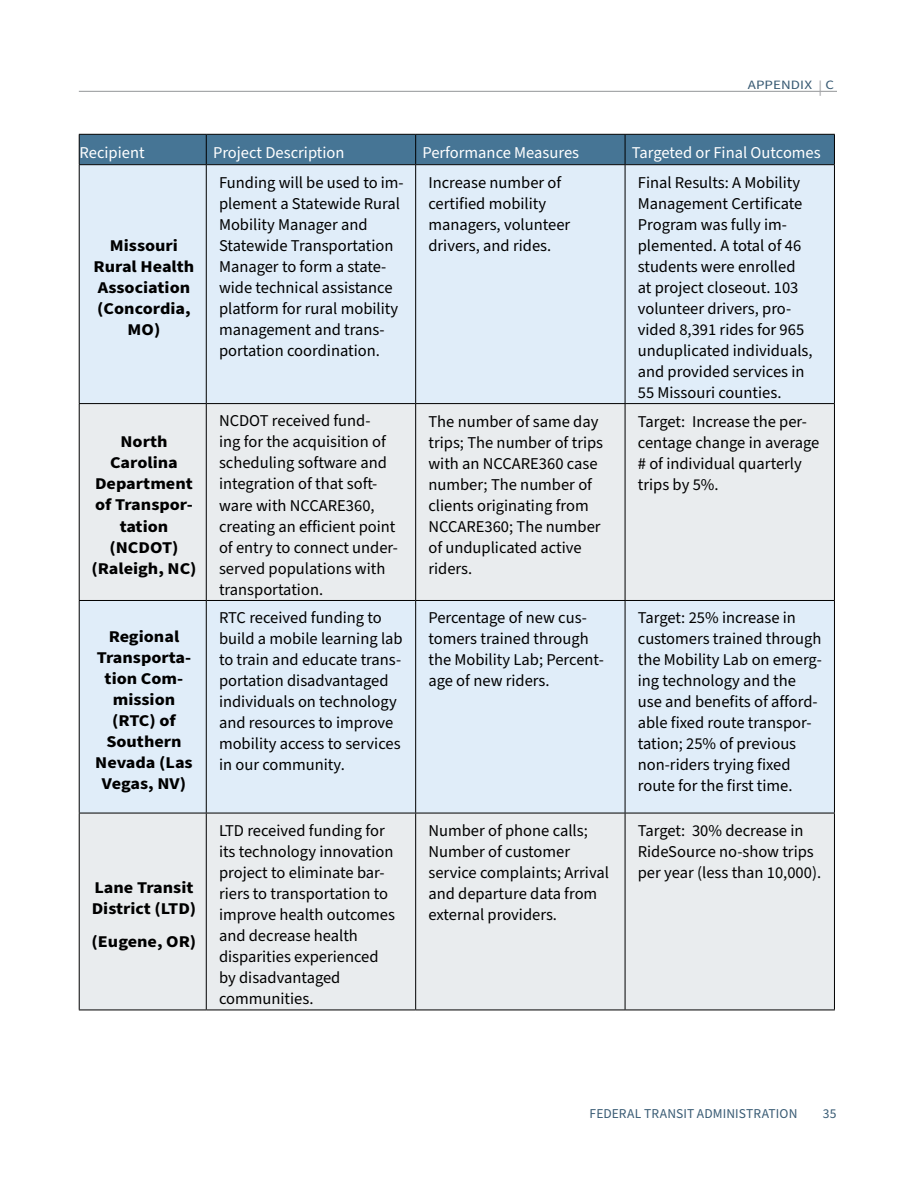
<style>
.page{position:relative;width:918px;height:1188px;background:#fff}
.page>*{position:absolute;margin:0;border:0;box-sizing:border-box;transform-origin:0 0}
.t1{font:16.5px/21px "Source Sans Pro";color:#000}
.t2{font:700 16.5px/21px "Source Sans Pro";color:#000;text-align:center;scale:1.1 1}
.t3{font:16.5px "Source Sans Pro";color:#fff}
.t4{font:13.5px "Source Sans Pro";letter-spacing:.005em;color:#395b74}
.t5{font:12.75px "Source Sans Pro";letter-spacing:.005em;color:#395b74;scale:1.18 1}
.s1{font-size:15.3px;color:#a7a9ac}
</style>
<div class="page">
<hr style="left:79px;top:91px;width:758px;height:1px;background:#939598">
<div style="left:80px;top:165px;width:754px;height:238px;background:#e0edf9"></div>
<svg style="left:80px;top:404px;width:754px;height:606px;background:#e5ebf1"></svg>
<div style="left:79px;top:134px;width:756px;height:30px;background:#467595"></div>
<hr style="left:79px;top:164px;width:127px;height:1px;background:#000">
<hr style="left:206px;top:164px;width:210px;height:1px;background:#000">
<hr style="left:416px;top:164px;width:209px;height:1px;background:#000">
<hr style="left:625px;top:164px;width:210px;height:1px;background:#000">
<hr style="left:79px;top:165px;width:1px;height:238px;background:#000">
<hr style="left:206px;top:165px;width:1px;height:238px;background:#000">
<hr style="left:415px;top:165px;width:1px;height:238px;background:#000">
<hr style="left:625px;top:165px;width:1px;height:238px;background:#000">
<hr style="left:834px;top:165px;width:1px;height:238px;background:#000">
<hr style="left:79px;top:403px;width:127px;height:1px;background:#000">
<hr style="left:79px;top:404px;width:1px;height:196px;background:#000">
<hr style="left:206px;top:403px;width:210px;height:1px;background:#000">
<hr style="left:206px;top:404px;width:1px;height:196px;background:#000">
<hr style="left:416px;top:403px;width:209px;height:1px;background:#000">
<hr style="left:415px;top:404px;width:1px;height:196px;background:#000">
<hr style="left:625px;top:403px;width:210px;height:1px;background:#000">
<hr style="left:625px;top:404px;width:1px;height:196px;background:#000">
<hr style="left:834px;top:404px;width:1px;height:196px;background:#000">
<hr style="left:79px;top:600px;width:127px;height:1px;background:#000">
<hr style="left:79px;top:601px;width:1px;height:212px;background:#000">
<hr style="left:206px;top:600px;width:210px;height:1px;background:#000">
<hr style="left:206px;top:601px;width:1px;height:212px;background:#000">
<hr style="left:416px;top:600px;width:209px;height:1px;background:#000">
<hr style="left:415px;top:601px;width:1px;height:212px;background:#000">
<hr style="left:625px;top:600px;width:210px;height:1px;background:#000">
<hr style="left:625px;top:601px;width:1px;height:212px;background:#000">
<hr style="left:834px;top:601px;width:1px;height:212px;background:#000">
<hr style="left:79px;top:813px;width:127px;height:1px;background:#000">
<hr style="left:79px;top:813px;width:1px;height:197px;background:#000">
<hr style="left:206px;top:813px;width:210px;height:1px;background:#000">
<hr style="left:206px;top:813px;width:1px;height:197px;background:#000">
<hr style="left:416px;top:813px;width:209px;height:1px;background:#000">
<hr style="left:415px;top:813px;width:1px;height:197px;background:#000">
<hr style="left:625px;top:813px;width:210px;height:1px;background:#000">
<hr style="left:625px;top:813px;width:1px;height:197px;background:#000">
<hr style="left:834px;top:813px;width:1px;height:197px;background:#000">
<hr style="left:79px;top:1010px;width:127px;height:1px;background:#000">
<hr style="left:206px;top:1010px;width:210px;height:1px;background:#000">
<hr style="left:416px;top:1010px;width:209px;height:1px;background:#000">
<hr style="left:625px;top:1010px;width:210px;height:1px;background:#000">
<p class="t5" style="left:748px;top:76px;width:75px">APPENDIX <span class="s1">|</span> C</p>
<p class="t3" style="left:80px;top:141px;width:67px">Recipient</p>
<p class="t3" style="left:213px;top:141px;width:133px">Project Description</p>
<p class="t3" style="left:422px;top:141px;width:158px">Performance Measures</p>
<p class="t3" style="left:632px;top:141px;width:190px">Targeted or Final Outcomes</p>
<p class="t2" style="left:94px;top:235px;width:93px">Missouri<br>Rural Health<br>Association (Concordia,<br>MO)</p>
<p class="t2" style="left:91px;top:432px;width:97px">North<br>Carolina<br>Department of Transpor&shy;tation (NCDOT) (Raleigh, NC)</p>
<p class="t2" style="left:95px;top:626px;width:90px">Regional<br>Transporta&shy;tion Com&shy;mission (RTC) of<br>Southern<br>Nevada (Las<br>Vegas, NV)</p>
<p class="t2" style="left:92px;top:877px;width:97px;text-align:left">Lane Transit<br>District (LTD)</p>
<p class="t2" style="left:92px;top:931px;width:97px">(Eugene, OR)</p>
<p class="t1" style="left:219px;top:172px;width:186px">Funding will be used to im&shy;plement a Statewide Rural<br>Mobility Manager and<br>Statewide Transportation<br>Manager to form a state&shy;wide technical assistance platform for rural mobility management and trans&shy;portation coordination.</p>
<p class="t1" style="left:428px;top:172px;width:143px">Increase number of certified mobility managers, volunteer drivers, and rides.</p>
<p class="t1" style="left:638px;top:172px;width:176px">Final Results: A Mobility<br>Management Certificate<br>Program was fully im&shy;plemented. A total of 46 students were enrolled at project closeout. 103 volunteer drivers, pro&shy;vided 8,391 rides for 965 unduplicated individuals, and provided services in<br>55 Missouri counties.</p>
<p class="t1" style="left:219px;top:411px;width:181px">NCDOT received fund-<br>ing for the acquisition of scheduling software and integration of that soft&shy;ware with NCCARE360, creating an efficient point of entry to connect under&shy;served populations with transportation.</p>
<p class="t1" style="left:428px;top:411px;width:176px">The number of same day trips; The number of trips with an NCCARE360 case number; The number of clients originating from<br>NCCARE360; The number of unduplicated active riders.</p>
<p class="t1" style="left:638px;top:411px;width:183px">Target: Increase the per&shy;centage change in average # of individual quarterly trips by 5%.</p>
<p class="t1" style="left:219px;top:608px;width:185px">RTC received funding to build a mobile learning lab to train and educate trans&shy;portation disadvantaged individuals on technology and resources to improve mobility access to services in our community.</p>
<p class="t1" style="left:428px;top:608px;width:177px">Percentage of new cus&shy;tomers trained through the Mobility Lab; Percent&shy;age of new riders.</p>
<p class="t1" style="left:638px;top:608px;width:186px">Target: 25% increase in customers trained through the Mobility Lab on emerg&shy;ing technology and the use and benefits of afford&shy;able fixed route transpor&shy;tation; 25% of previous non-riders trying fixed route for the first time.</p>
<p class="t1" style="left:219px;top:820px;width:178px">LTD received funding for its technology innovation project to eliminate bar&shy;riers to transportation to improve health outcomes and decrease health disparities experienced by disadvantaged communities.</p>
<p class="t1" style="left:428px;top:821px;width:182px">Number of phone calls;<br>Number of customer service complaints; Arrival and departure data from external providers.</p>
<p class="t1" style="left:638px;top:820px;width:185px">Target: 30% decrease in<br>RideSource no-show trips per year (less than 10,000).</p>
<p class="t4" style="left:590px;top:1105px;width:209px">FEDERAL TRANSIT ADMINISTRATION</p>
<p class="t4" style="left:823px;top:1105px;width:15px">35</p>
</div>
